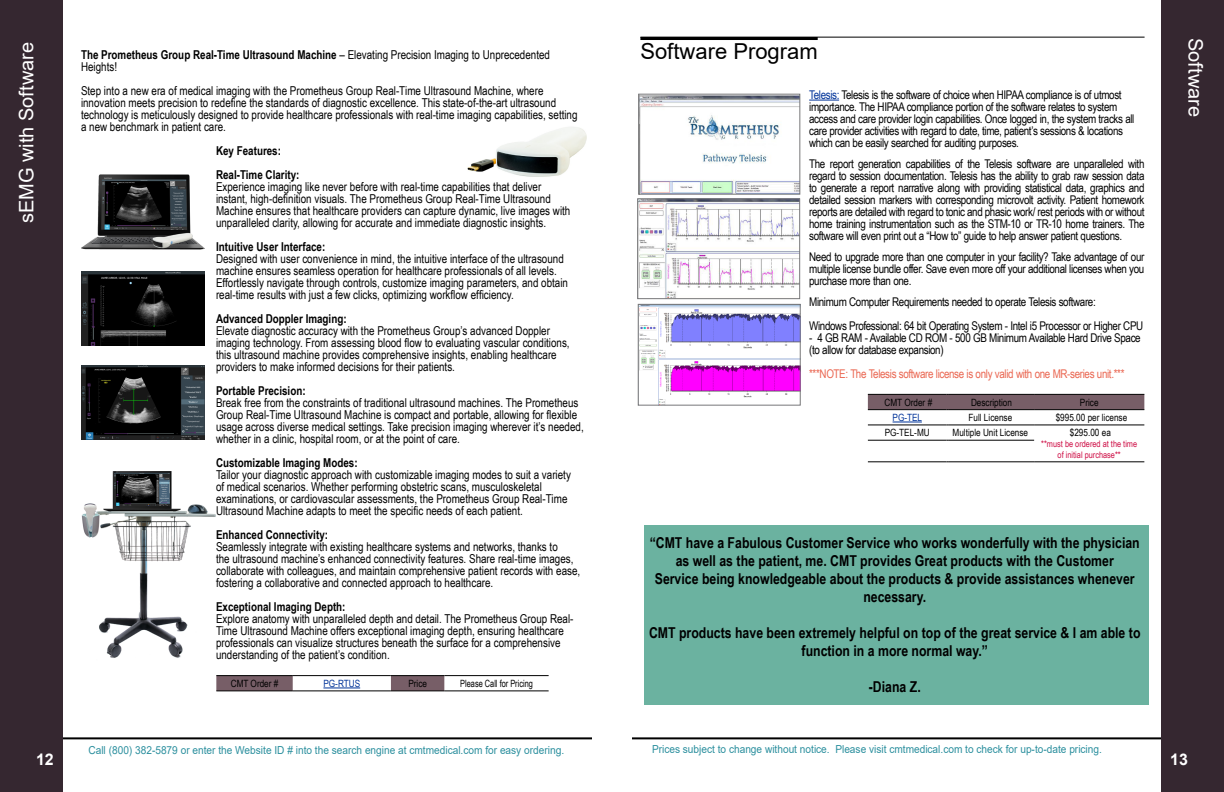
<style>
.page{position:relative;width:1224px;height:792px;background:#fff}
.page>*{position:absolute;margin:0;border:0;box-sizing:border-box;transform-origin:0 0}
.t1{font:22px "Arial";color:#000}
.t2{font:20px "Arial";color:#fff}
.t3{font:700 16px "Arial";color:#fff}
.t4{font:700 15px/18px "Arial Narrow";color:#000;text-align:center}
.t5{font:12.2px/12px "Arial Narrow";color:#000}
.t6{font:700 12.2px/24px "Arial Narrow";color:#000}
.t7{font:12px/12px "Arial Narrow";letter-spacing:-.03em;color:#000}
.t8{font:12px "Arial Narrow";letter-spacing:-.03em;color:#ea6752}
.t9{font:11px "Arial";color:#2b8f9e;scale:.92 1}
.t10{font:10px "Arial Narrow";color:#000}
.t11{font:10px "Arial Narrow";color:#000;scale:.9 1}
.t12{font:10px "Arial Narrow";color:#039}
.t13{font:9px/10.8px "Arial Narrow";color:#ce0f46;text-align:center}
.s1{font-weight:700}
.s2{color:#039}
</style>
<div class="page">
<hr style="left:20px;top:737px;width:572px;height:2px;background:#000">
<hr style="left:632px;top:737px;width:572px;height:2px;background:#000">
<img style="left:81px;top:471px;width:135px;height:187px">
<div style="left:1161px;top:0;width:63px;height:792px;background:#352730"></div>
<div style="left:0;top:0;width:63px;height:792px;background:#352730"></div>
<img style="left:468px;top:127px;width:119px;height:50px">
<svg style="left:216px;top:676px;width:333px;height:15px"></svg>
<hr style="left:293px;top:675px;width:98px;height:1px;background:#000">
<hr style="left:445px;top:675px;width:104px;height:1px;background:#000">
<hr style="left:293px;top:691px;width:98px;height:1px;background:#000">
<hr style="left:445px;top:691px;width:104px;height:1px;background:#000">
<hr style="left:216px;top:675px;width:77px;height:1px;background:#000">
<hr style="left:216px;top:691px;width:77px;height:1px;background:#000">
<hr style="left:391px;top:675px;width:54px;height:1px;background:#000">
<hr style="left:391px;top:691px;width:54px;height:1px;background:#000">
<hr style="left:323px;top:688px;width:37px;height:1px;background:#039">
<hr style="left:640px;top:37px;width:505px;height:1px;background:#000">
<hr style="left:640px;top:37px;width:178px;height:3px;background:#000">
<hr style="left:809px;top:100px;width:30px;height:1px;background:#039">
<img style="left:640px;top:96px;width:158px;height:97px">
<div style="left:638px;top:94px;width:162px;height:101px;border:1px solid #777779"></div>
<img style="left:639px;top:200px;width:159px;height:97px">
<div style="left:637px;top:198px;width:163px;height:101px;border:1px solid #777779"></div>
<img style="left:640px;top:306px;width:159px;height:98px">
<div style="left:638px;top:304px;width:163px;height:102px;border:1px solid #777779"></div>
<div style="left:868px;top:394px;width:276px;height:16px;background:#775e67"></div>
<hr style="left:949px;top:409px;width:85px;height:1px;background:#000">
<hr style="left:1034px;top:409px;width:110px;height:1px;background:#000">
<hr style="left:949px;top:425px;width:85px;height:1px;background:#000">
<hr style="left:1034px;top:425px;width:110px;height:1px;background:#000">
<hr style="left:1034px;top:462px;width:110px;height:1px;background:#000">
<hr style="left:868px;top:409px;width:79px;height:1px;background:#000">
<hr style="left:868px;top:425px;width:79px;height:1px;background:#000">
<hr style="left:868px;top:440px;width:79px;height:1px;background:#000">
<hr style="left:949px;top:440px;width:85px;height:1px;background:#000">
<hr style="left:868px;top:462px;width:79px;height:1px;background:#000">
<hr style="left:949px;top:462px;width:85px;height:1px;background:#000">
<svg style="left:893px;top:422px;width:29px;height:1px"></svg>
<div style="left:644px;top:525px;width:504px;height:180px;background:#6bb2a0"></div>
<img style="left:81px;top:365px;width:124px;height:74px">
<img style="left:81px;top:271px;width:124px;height:74px">
<img style="left:81px;top:174px;width:124px;height:76px">
<h2 class="t2" style="left:13px;top:223px;width:183px;rotate:-90deg">sEMG with Software</h2>
<p class="t5" style="left:81px;top:48px;width:471px"><span class="s1">The Prometheus Group Real-Time Ultrasound Machine</span> – Elevating Precision Imaging to Unprecedented<br>Heights!</p>
<p class="t5" style="left:81px;top:84px;width:498px">Step into a new era of medical imaging with the Prometheus Group Real-Time Ultrasound Machine, where innovation meets precision to redefine the standards of diagnostic excellence. This state-of-the-art ultrasound technology is meticulously designed to provide healthcare professionals with real-time imaging capabilities, setting a new benchmark in patient care.</p>
<p class="t6" style="left:216px;top:138px;width:85px">Key Features:<br>Real-Time Clarity:</p>
<p class="t5" style="left:216px;top:180px;width:356px">Experience imaging like never before with real-time capabilities that deliver instant, high-definition visuals. The Prometheus Group Real-Time Ultrasound Machine ensures that healthcare providers can capture dynamic, live images with unparalleled clarity, allowing for accurate and immediate diagnostic insights.</p>
<p class="t6" style="left:216px;top:234px;width:111px">Intuitive User Interface:</p>
<p class="t5" style="left:216px;top:252px;width:354px">Designed with user convenience in mind, the intuitive interface of the ultrasound machine ensures seamless operation for healthcare professionals of all levels.<br>Effortlessly navigate through controls, customize imaging parameters, and obtain real-time results with just a few clicks, optimizing workflow efficiency.</p>
<p class="t6" style="left:216px;top:306px;width:132px">Advanced Doppler Imaging:</p>
<p class="t5" style="left:216px;top:324px;width:355px">Elevate diagnostic accuracy with the Prometheus Group’s advanced Doppler imaging technology. From assessing blood flow to evaluating vascular conditions, this ultrasound machine provides comprehensive insights, enabling healthcare providers to make informed decisions for their patients.</p>
<p class="t6" style="left:216px;top:378px;width:91px">Portable Precision:</p>
<p class="t5" style="left:216px;top:396px;width:369px">Break free from the constraints of traditional ultrasound machines. The Prometheus Group Real-Time Ultrasound Machine is compact and portable, allowing for flexible usage across diverse medical settings. Take precision imaging wherever it’s needed, whether in a clinic, hospital room, or at the point of care.</p>
<p class="t6" style="left:216px;top:450px;width:143px">Customizable Imaging Modes:</p>
<p class="t5" style="left:216px;top:468px;width:356px">Tailor your diagnostic approach with customizable imaging modes to suit a variety of medical scenarios. Whether performing obstetric scans, musculoskeletal examinations, or cardiovascular assessments, the Prometheus Group Real-Time Ultrasound Machine adapts to meet the specific needs of each patient.</p>
<p class="t6" style="left:216px;top:522px;width:114px">Enhanced Connectivity:</p>
<p class="t5" style="left:216px;top:540px;width:366px">Seamlessly integrate with existing healthcare systems and networks, thanks to<br>the ultrasound machine’s enhanced connectivity features. Share real-time images, collaborate with colleagues, and maintain comprehensive patient records with ease, fostering a collaborative and connected approach to healthcare.</p>
<p class="t6" style="left:216px;top:594px;width:131px">Exceptional Imaging Depth:</p>
<p class="t5" style="left:216px;top:612px;width:359px">Explore anatomy with unparalleled depth and detail. The Prometheus Group Real-Time Ultrasound Machine offers exceptional imaging depth, ensuring healthcare professionals can visualize structures beneath the surface for a comprehensive understanding of the patient’s condition.</p>
<p class="t10" style="left:231px;top:676px;width:49px">CMT Order #</p>
<p class="t12" style="left:323px;top:676px;width:38px">PG-RTUS</p>
<p class="t10" style="left:408px;top:676px;width:20px">Price</p>
<p class="t11" style="left:460px;top:676px;width:82px">Please Call for Pricing</p>
<h1 class="t1" style="left:640px;top:36px;width:179px">Software Program</h1>
<p class="t7" style="left:809px;top:88px;width:327px"><span class="s2">Telesis:</span> Telesis is the software of choice when HIPAA compliance is of utmost importance. The HIPAA compliance portion of the software relates to system access and care provider login capabilities. Once logged in, the system tracks all care provider activities with regard to date, time, patient’s sessions &amp; locations which can be easily searched for auditing purposes.</p>
<p class="t7" style="left:809px;top:157px;width:337px;text-align:justify">The report generation capabilities of the Telesis software are unparalleled with regard to session documentation. Telesis has the ability to grab raw session data to generate a report narrative along with providing statistical data, graphics and detailed session markers with corresponding microvolt activity. Patient homework reports are detailed with regard to tonic and phasic work/ rest periods with or without home training instrumentation such as the STM-10 or TR-10 home trainers. The software will even print out a “How to” guide to help answer patient questions.</p>
<p class="t7" style="left:809px;top:250px;width:337px;text-align:justify">Need to upgrade more than one computer in your facility? Take advantage of our multiple license bundle offer. Save even more off your additional licenses when you purchase more than one.</p>
<p class="t7" style="left:809px;top:289px;width:336px;line-height:24px">Minimum Computer Requirements needed to operate Telesis software:<br>Windows Professional: 64 bit Operating System - Intel i5 Processor or Higher CPU</p>
<p class="t7" style="left:809px;top:331px;width:333px">- 4 GB RAM - Available CD ROM - 500 GB Minimum Available Hard Drive Space (to allow for database expansion)</p>
<p class="t8" style="left:809px;top:365px;width:317px">***NOTE: The Telesis software license is only valid with one MR-series unit.***</p>
<p class="t10" style="left:885px;top:395px;width:49px">CMT Order #</p>
<p class="t10" style="left:971px;top:395px;width:43px">Description</p>
<p class="t10" style="left:1080px;top:395px;width:20px">Price</p>
<p class="t12" style="left:893px;top:410px;width:31px">PG-TEL</p>
<p class="t10" style="left:968px;top:410px;width:45px">Full License</p>
<p class="t10" style="left:1056px;top:410px;width:73px">$995.00 per license</p>
<p class="t10" style="left:885px;top:425px;width:47px">PG-TEL-MU</p>
<p class="t10" style="left:953px;top:425px;width:77px">Multiple Unit License</p>
<p class="t10" style="left:1070px;top:425px;width:43px">$295.00 ea</p>
<p class="t13" style="left:1041px;top:438px;width:97px">**must be ordered at the time of initial purchase**</p>
<p class="t4" style="left:650px;top:533px;width:492px">“CMT have a Fabulous Customer Service who works wonderfully with the physician as well as the patient, me. CMT provides Great products with the Customer<br>Service being knowledgeable about the products &amp; provide assistances whenever necessary.</p>
<p class="t4" style="left:649px;top:623px;width:493px">CMT products have been extremely helpful on top of the great service &amp; I am able to function in a more normal way.”</p>
<p class="t4" style="left:869px;top:677px;width:53px">-Diana Z.</p>
<h2 class="t2" style="left:1209px;top:38px;width:80px;rotate:90deg">Software</h2>
<p class="t9" style="left:88px;top:742px;width:519px">Call (800) 382-5879 or enter the Website ID # into the search engine at cmtmedical.com for easy ordering.</p>
<p class="t9" style="left:652px;top:742px;width:491px">Prices subject to change without notice. Please visit cmtmedical.com to check for up-to-date pricing.</p>
<h3 class="t3" style="left:36px;top:748px;width:19px">12</h3>
<h3 class="t3" style="left:1170px;top:748px;width:19px">13</h3>
</div>
